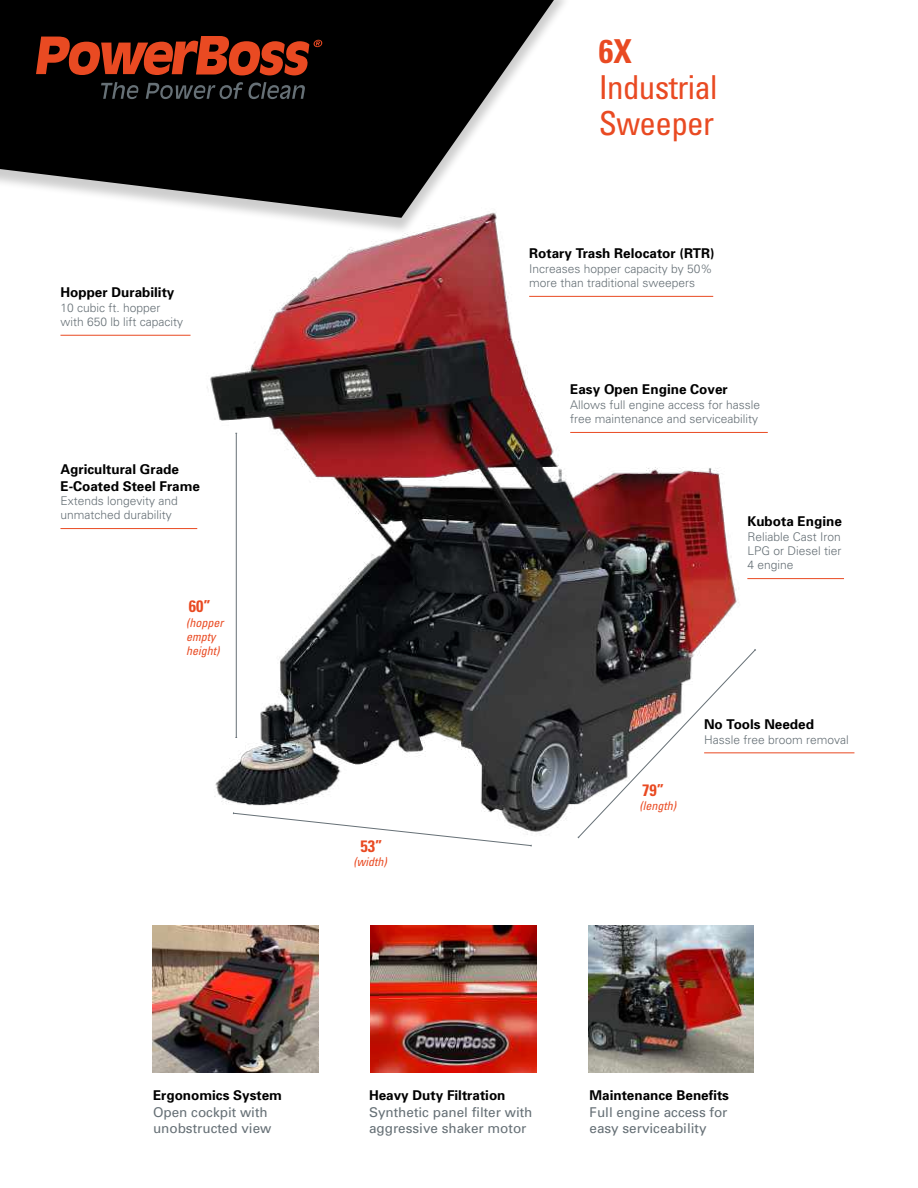
<style>
.page{position:relative;width:918px;height:1188px;background:#fff}
.page>*{position:absolute;margin:0;border:0;box-sizing:border-box;transform-origin:0 0}
.t1{font:condensed 33px/36px "Univers";letter-spacing:-.02em;color:#e94a22}
.t2{font:700 condensed 33px "Univers";color:#e94a22}
.t3{font:700 condensed 16.5px "Univers";color:#e94a22}
.t4{font:700 13.5px/16.2px "Univers";color:#000}
.t5{font:13.5px/16.2px "Univers";color:#667076}
.t6{font:300 12px/14.4px "Univers";color:#667076}
.t7{font:italic condensed 12px/14.4px "Univers";color:#e94a22}
</style>
<div class="page">
<svg style="left:0;top:0;width:554px;height:198px;background:#262626"></svg>
<svg style="left:101px;top:82px;width:37px;height:17px"></svg>
<svg style="left:146px;top:82px;width:159px;height:17px;background:#212527"></svg>
<svg style="left:36px;top:36px;width:287px;height:39px;background:#832913"></svg>
<img style="left:152px;top:926px;width:166px;height:147px">
<img style="left:370px;top:926px;width:166px;height:147px">
<img style="left:588px;top:926px;width:166px;height:147px">
<hr style="left:60px;top:335px;width:131px;height:1px;background:#e94a22">
<hr style="left:747px;top:578px;width:97px;height:1px;background:#e94a22">
<hr style="left:60px;top:528px;width:137px;height:1px;background:#e94a22">
<hr style="left:704px;top:753px;width:150px;height:1px;background:#e94a22">
<img style="left:127px;top:176px;width:692px;height:671px">
<p class="t4" style="left:60px;top:284px;width:116px">Hopper Durability</p>
<p class="t6" style="left:60px;top:300px;width:124px">10 cubic ft. hopper with 650 lb lift capacity</p>
<p class="t4" style="left:60px;top:461px;width:141px">Agricultural Grade<br>E-Coated Steel Frame</p>
<p class="t6" style="left:60px;top:493px;width:119px">Extends longevity and unmatched durability</p>
<h2 class="t3" style="left:189px;top:596px;width:23px">60”</h2>
<p class="t7" style="left:186px;top:615px;width:39px">(hopper empty height)</p>
<h2 class="t3" style="left:361px;top:836px;width:23px">53”</h2>
<p class="t7" style="left:354px;top:855px;width:35px">(width)</p>
<h1 class="t2" style="left:599px;top:31px;width:35px">6X</h1>
<h1 class="t1" style="left:599px;top:68px;width:120px">Industrial<br>Sweeper</h1>
<p class="t4" style="left:529px;top:245px;width:187px">Rotary Trash Relocator (RTR)</p>
<p class="t6" style="left:529px;top:261px;width:185px">Increases hopper capacity by 50% more than traditional sweepers</p>
<p class="t4" style="left:570px;top:381px;width:159px">Easy Open Engine Cover</p>
<p class="t6" style="left:570px;top:397px;width:192px">Allows full engine access for hassle free maintenance and serviceability</p>
<p class="t4" style="left:747px;top:513px;width:96px">Kubota Engine</p>
<p class="t6" style="left:747px;top:529px;width:96px;text-align:justify">Reliable Cast Iron LPG or Diesel tier 4 engine</p>
<h2 class="t3" style="left:642px;top:780px;width:23px">79”</h2>
<p class="t7" style="left:639px;top:798px;width:38px">(length)</p>
<p class="t4" style="left:704px;top:716px;width:111px">No Tools Needed</p>
<p class="t6" style="left:704px;top:732px;width:146px">Hassle free broom removal</p>
<p class="t4" style="left:153px;top:1087px;width:131px">Ergonomics System</p>
<p class="t5" style="left:153px;top:1104px;width:120px">Open cockpit with unobstructed view</p>
<p class="t4" style="left:369px;top:1087px;width:138px">Heavy Duty Filtration</p>
<p class="t5" style="left:369px;top:1104px;width:165px">Synthetic panel filter with aggressive shaker motor</p>
<p class="t4" style="left:589px;top:1087px;width:141px">Maintenance Benefits</p>
<p class="t5" style="left:589px;top:1104px;width:140px">Full engine access for easy serviceability</p>
</div>
